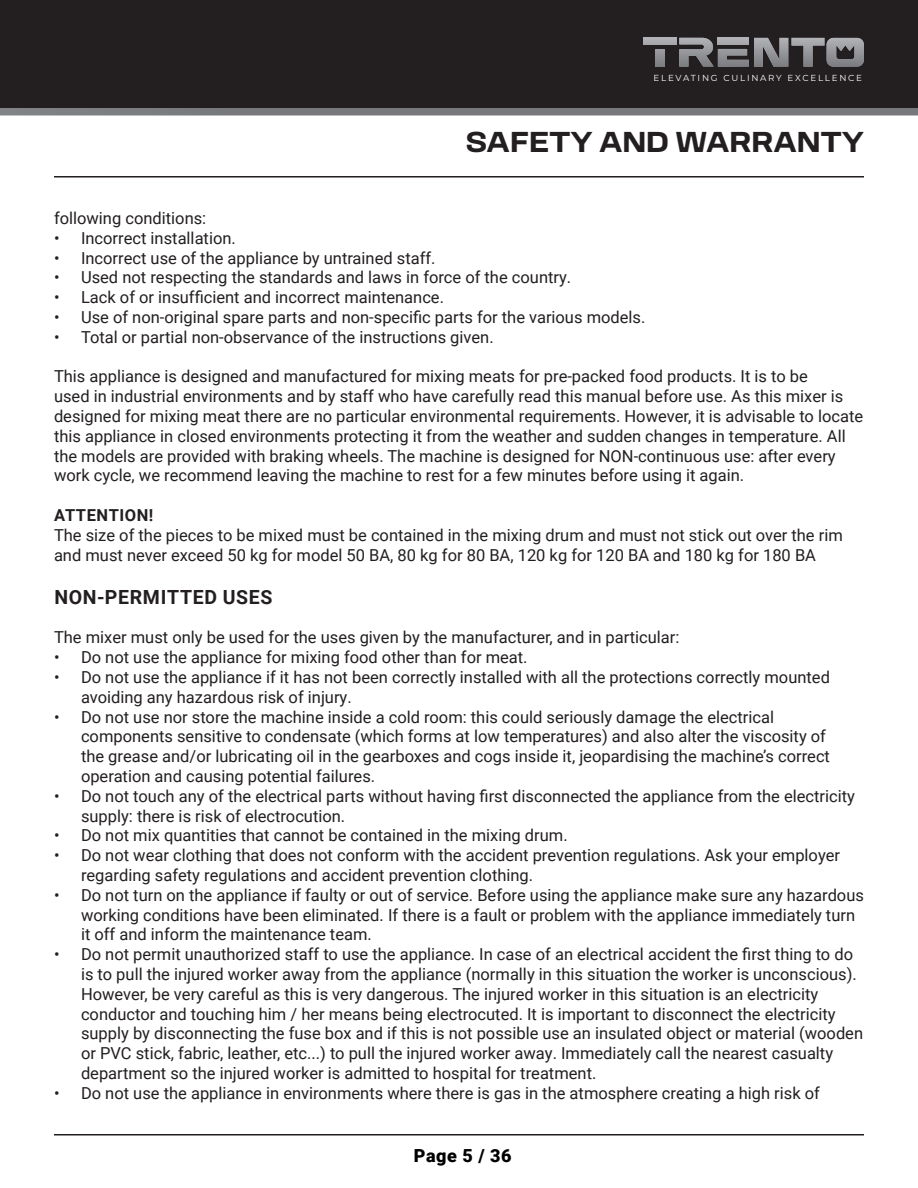
<style>
.page{position:relative;width:918px;height:1188px;background:#fff}
.page>*{position:absolute;margin:0;border:0;box-sizing:border-box;transform-origin:0 0}
.t1{font:700 30px "Loos Wide";color:#231f20}
.t2{font:700 19.5px "Roboto";letter-spacing:.035em;color:#231f20}
.t3{font:900 18px "Roboto";letter-spacing:.03em;color:#000}
.t4{font:16.5px/19.8px "Roboto";color:#231f20}
.t5{font:700 16.5px "Roboto";letter-spacing:.035em;color:#231f20}
.t6{font:8.7px "Montserrat";letter-spacing:.2em;color:#fff}
</style>
<div class="page">
<div style="left:0;top:0;width:918px;height:108px;background:#231f20"></div>
<div style="left:643px;top:38px;width:33px;height:6px;background:#acadb1"></div>
<svg style="left:655px;top:49px;width:9px;height:18px"></svg>
<svg style="left:679px;top:38px;width:185px;height:29px"></svg>
<div style="left:0;top:108px;width:918px;height:8px;background:#77787b"></div>
<hr style="left:54px;top:1134px;width:810px;height:2px;background:#231f20">
<hr style="left:54px;top:176px;width:810px;height:2px;background:#231f20">
<p class="t6" style="left:654px;top:72px;width:210px">ELEVATING CULINARY EXCELLENCE</p>
<p class="t1" style="left:466px;top:120px;width:400px">SAFETY AND WARRANTY</p>
<p class="t4" style="left:54px;top:208px;width:154px">following conditions:</p>
<p class="t4" style="left:54px;top:227px;width:183px">• Incorrect installation.</p>
<p class="t4" style="left:54px;top:247px;width:383px">• Incorrect use of the appliance by untrained staff.</p>
<p class="t4" style="left:54px;top:267px;width:519px">• Used not respecting the standards and laws in force of the country.</p>
<p class="t4" style="left:54px;top:287px;width:392px">• Lack of or insufficient and incorrect maintenance.</p>
<p class="t4" style="left:54px;top:307px;width:593px">• Use of non-original spare parts and non-specific parts for the various models.</p>
<p class="t4" style="left:54px;top:326px;width:441px">• Total or partial non-observance of the instructions given.</p>
<p class="t4" style="left:54px;top:366px;width:811px">This appliance is designed and manufactured for mixing meats for pre-packed food products. It is to be<br>used in industrial environments and by staff who have carefully read this manual before use. As this mixer is designed for mixing meat there are no particular environmental requirements. However, it is advisable to locate this appliance in closed environments protecting it from the weather and sudden changes in temperature. All the models are provided with braking wheels. The machine is designed for NON-continuous use: after every work cycle, we recommend leaving the machine to rest for a few minutes before using it again.</p>
<p class="t5" style="left:54px;top:504px;width:101px">ATTENTION!</p>
<p class="t4" style="left:54px;top:524px;width:790px">The size of the pieces to be mixed must be contained in the mixing drum and must not stick out over the rim and must never exceed 50 kg for model 50 BA, 80 kg for 80 BA, 120 kg for 120 BA and 180 kg for 180 BA</p>
<p class="t2" style="left:54px;top:583px;width:220px">NON-PERMITTED USES</p>
<p class="t4" style="left:54px;top:627px;width:627px">The mixer must only be used for the uses given by the manufacturer, and in particular:</p>
<p class="t4" style="left:54px;top:647px;width:475px">• Do not use the appliance for mixing food other than for meat.</p>
<p class="t4" style="left:81px;top:667px;width:751px;text-indent:-27px">• Do not use the appliance if it has not been correctly installed with all the protections correctly mounted avoiding any hazardous risk of injury.</p>
<p class="t4" style="left:81px;top:706px;width:751px;text-indent:-27px">• Do not use nor store the machine inside a cold room: this could seriously damage the electrical components sensitive to condensate (which forms at low temperatures) and also alter the viscosity of the grease and/or lubricating oil in the gearboxes and cogs inside it, jeopardising the machine’s correct operation and causing potential failures.</p>
<p class="t4" style="left:81px;top:785px;width:775px;text-indent:-27px">• Do not touch any of the electrical parts without having first disconnected the appliance from the electricity supply: there is risk of electrocution.</p>
<p class="t4" style="left:54px;top:825px;width:515px">• Do not mix quantities that cannot be contained in the mixing drum.</p>
<p class="t4" style="left:81px;top:845px;width:761px;text-indent:-27px">• Do not wear clothing that does not conform with the accident prevention regulations. Ask your employer regarding safety regulations and accident prevention clothing.</p>
<p class="t4" style="left:81px;top:884px;width:785px;text-indent:-27px">• Do not turn on the appliance if faulty or out of service. Before using the appliance make sure any hazardous working conditions have been eliminated. If there is a fault or problem with the appliance immediately turn it off and inform the maintenance team.</p>
<p class="t4" style="left:81px;top:944px;width:784px;text-indent:-27px">• Do not permit unauthorized staff to use the appliance. In case of an electrical accident the first thing to do is to pull the injured worker away from the appliance (normally in this situation the worker is unconscious).<br>However, be very careful as this is very dangerous. The injured worker in this situation is an electricity conductor and touching him / her means being electrocuted. It is important to disconnect the electricity supply by disconnecting the fuse box and if this is not possible use an insulated object or material (wooden or PVC stick, fabric, leather, etc...) to pull the injured worker away. Immediately call the nearest casualty department so the injured worker is admitted to hospital for treatment.</p>
<p class="t4" style="left:54px;top:1082px;width:767px">• Do not use the appliance in environments where there is gas in the atmosphere creating a high risk of</p>
<p class="t3" style="left:414px;top:1143px;width:99px">Page 5 / 36</p>
</div>
